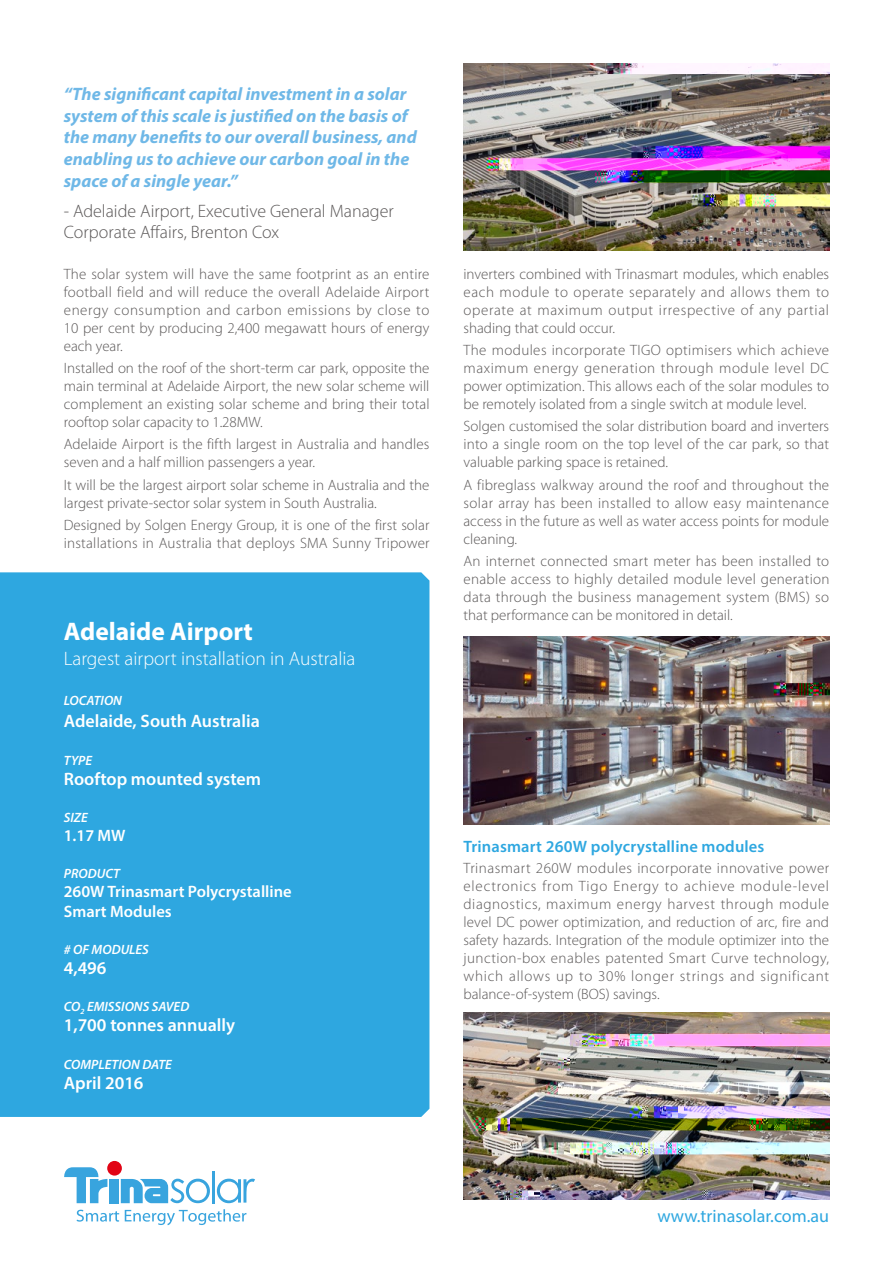
<style>
.page{position:relative;width:893px;height:1263px;background:#fff}
.page>*{position:absolute;margin:0;border:0;box-sizing:border-box;transform-origin:0 0}
.t1{font:700 25.5px "Myriad Pro";color:#fff}
.t2{font:300 19.5px "Myriad Pro";color:#fff}
.t3{font:italic 700 18px/21.6px "Myriad Pro";color:#6fb8e7}
.t4{font:600 18px "Myriad Pro";color:#fff}
.t5{font:300 18px/21.6px "Myriad Pro";color:#5a5757}
.t6{font:18px "Myriad Pro";color:#2ea7e0}
.t7{font:600 16.5px/19.8px "Myriad Pro";color:#fff}
.t8{font:600 16.5px "Myriad Pro";letter-spacing:.01em;color:#2ea7e0}
.t9{font:300 15px/18px "Myriad Pro";color:#5a5757;text-align:justify}
.t10{font:italic 600 13.5px "Myriad Pro";color:#fff}
</style>
<div class="page">
<div style="left:0;top:572px;width:429px;height:545px;background:#2ea7e0"></div>
<div style="left:107px;top:1161px;width:15px;height:14px;background:#e20415;border-radius:50%"></div>
<hr style="left:212px;top:1171px;width:3px;height:32px;background:#38a4de">
<svg style="left:217px;top:1179px;width:38px;height:24px"></svg>
<div style="left:110px;top:1179px;width:9px;height:24px;background:#38a4de"></div>
<svg style="left:121px;top:1179px;width:89px;height:24px"></svg>
<svg style="left:64px;top:1167px;width:43px;height:36px"></svg>
<svg style="left:77px;top:1210px;width:42px;height:11px"></svg>
<svg style="left:125px;top:1209px;width:121px;height:16px"></svg>
<img style="left:463px;top:64px;width:366px;height:187px">
<img style="left:463px;top:1012px;width:366px;height:187px">
<img style="left:463px;top:637px;width:366px;height:187px">
<p class="t3" style="left:64px;top:83px;width:355px">“The significant capital investment in a solar system of this scale is justified on the basis of the many benefits to our overall business, and enabling us to achieve our carbon goal in the space of a single year.”</p>
<p class="t5" style="left:64px;top:200px;width:331px">- Adelaide Airport, Executive General Manager<br>Corporate Affairs, Brenton Cox</p>
<p class="t9" style="left:64px;top:265px;width:367px">The solar system will have the same footprint as an entire football field and will reduce the overall Adelaide Airport energy consumption and carbon emissions by close to 10 per cent by producing 2,400 megawatt hours of energy each year.</p>
<p class="t9" style="left:64px;top:359px;width:367px">Installed on the roof of the short-term car park, opposite the main terminal at Adelaide Airport, the new solar scheme will complement an existing solar scheme and bring their total rooftop solar capacity to 1.28MW.</p>
<p class="t9" style="left:64px;top:436px;width:367px">Adelaide Airport is the fifth largest in Australia and handles seven and a half million passengers a year.</p>
<p class="t9" style="left:64px;top:476px;width:367px">It will be the largest airport solar scheme in Australia and the largest private-sector solar system in South Australia.</p>
<p class="t9" style="left:64px;top:516px;width:367px">Designed by Solgen Energy Group, it is one of the first solar installations in Australia that deploys SMA Sunny Tripower</p>
<h1 class="t1" style="left:64px;top:615px;width:191px">Adelaide Airport</h1>
<h2 class="t2" style="left:64px;top:648px;width:293px">Largest airport installation in Australia</h2>
<p class="t10" style="left:64px;top:692px;width:60px">LOCATION</p>
<p class="t4" style="left:64px;top:710px;width:198px">Adelaide, South Australia</p>
<p class="t10" style="left:64px;top:752px;width:30px">TYPE</p>
<p class="t4" style="left:64px;top:767px;width:199px">Rooftop mounted system</p>
<p class="t10" style="left:64px;top:809px;width:26px">SIZE</p>
<p class="t7" style="left:64px;top:825px;width:63px">1.17 MW</p>
<p class="t10" style="left:64px;top:865px;width:58px">PRODUCT</p>
<p class="t7" style="left:64px;top:881px;width:229px">260W Trinasmart Polycrystalline<br>Smart Modules</p>
<p class="t10" style="left:64px;top:941px;width:87px"># OF MODULES</p>
<p class="t4" style="left:64px;top:956px;width:44px">4,496</p>
<p class="t10" style="left:64px;top:998px;width:127px">CO<sub>2</sub> EMISSIONS SAVED</p>
<p class="t4" style="left:64px;top:1014px;width:173px">1,700 tonnes annually</p>
<p class="t10" style="left:64px;top:1056px;width:110px">COMPLETION DATE</p>
<p class="t4" style="left:64px;top:1071px;width:81px">April 2016</p>
<p class="t9" style="left:463px;top:265px;width:367px">inverters combined with Trinasmart modules, which enables each module to operate separately and allows them to operate at maximum output irrespective of any partial shading that could occur.</p>
<p class="t9" style="left:463px;top:341px;width:367px">The modules incorporate TIGO optimisers which achieve maximum energy generation through module level DC power optimization. This allows each of the solar modules to be remotely isolated from a single switch at module level.</p>
<p class="t9" style="left:463px;top:417px;width:367px">Solgen customised the solar distribution board and inverters into a single room on the top level of the car park, so that valuable parking space is retained.</p>
<p class="t9" style="left:463px;top:476px;width:367px">A fibreglass walkway around the roof and throughout the solar array has been installed to allow easy maintenance access in the future as well as water access points for module cleaning.</p>
<p class="t9" style="left:463px;top:552px;width:367px">An internet connected smart meter has been installed to enable access to highly detailed module level generation data through the business management system (BMS) so that performance can be monitored in detail.</p>
<p class="t8" style="left:463px;top:836px;width:302px">Trinasmart 260W polycrystalline modules</p>
<p class="t9" style="left:463px;top:859px;width:367px">Trinasmart 260W modules incorporate innovative power electronics from Tigo Energy to achieve module-level diagnostics, maximum energy harvest through module level DC power optimization, and reduction of arc, fire and safety hazards. Integration of the module optimizer into the junction-box enables patented Smart Curve technology, which allows up to 30% longer strings and significant balance-of-system (BOS) savings.</p>
<p class="t6" style="left:657px;top:1205px;width:173px">www.trinasolar.com.au</p>
</div>
